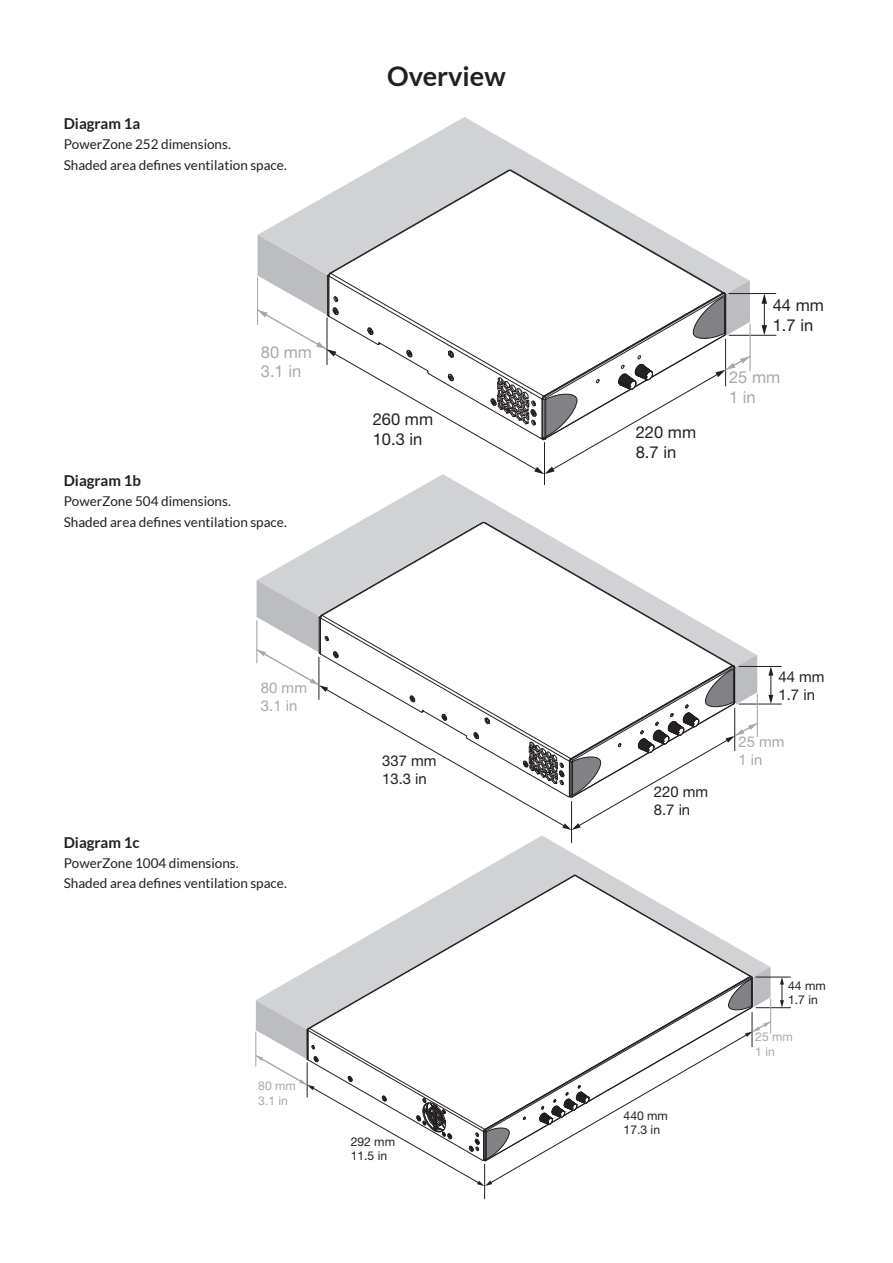
<style>
.page{position:relative;width:893px;height:1263px;background:#fff}
.page>*{position:absolute;margin:0;border:0;box-sizing:border-box;transform-origin:0 0}
.Main_Head{font:700 27px "Lato";color:#231f20}
.t1{font:16.5px/19.8px "Helvetica Neue LT Std";color:#231f20}
.t2{font:16.5px/19.8px "Helvetica Neue LT Std";color:#a8a9ad}
.Subhead_2{font:700 15px "Lato";color:#231f20}
.t3{font:14.85px/17.9px "Helvetica Neue LT Std";color:#231f20}
.t4{font:14.85px/17.9px "Helvetica Neue LT Std";color:#a8a9ad}
.Subhead_2-2{font:13.5px/20.2px "Lato";color:#231f20}
.t5{font:12.15px/14.5px "Helvetica Neue LT Std";color:#231f20}
.t6{font:12.15px/14.5px "Helvetica Neue LT Std";color:#a8a9ad}
</style>
<div class="page">
<hr style="left:571px;top:801px;width:1px;height:41px;background:#231f20">
<hr style="left:739px;top:704px;width:42px;height:1px;background:#231f20">
<svg style="left:768px;top:667px;width:5px;height:37px"></svg>
<hr style="left:256px;top:621px;width:1px;height:42px;background:#a8a9ad">
<svg style="left:361px;top:474px;width:163px;height:47px"></svg>
<hr style="left:757px;top:694px;width:1px;height:42px;background:#a8a9ad">
<hr style="left:739px;top:666px;width:42px;height:1px;background:#231f20">
<svg style="left:257px;top:521px;width:500px;height:309px"></svg>
<hr style="left:756px;top:1007px;width:34px;height:1px;background:#231f20">
<svg style="left:780px;top:978px;width:4px;height:30px"></svg>
<hr style="left:484px;top:1164px;width:1px;height:35px;background:#231f20">
<hr style="left:255px;top:1032px;width:1px;height:34px;background:#a8a9ad">
<svg style="left:475px;top:835px;width:133px;height:39px"></svg>
<hr style="left:756px;top:977px;width:34px;height:1px;background:#231f20">
<svg style="left:256px;top:874px;width:515px;height:312px"></svg>
<hr style="left:257px;top:278px;width:1px;height:47px;background:#a8a9ad">
<hr style="left:544px;top:442px;width:1px;height:43px;background:#231f20">
<hr style="left:729px;top:335px;width:47px;height:1px;background:#231f20">
<svg style="left:762px;top:294px;width:5px;height:41px"></svg>
<svg style="left:374px;top:117px;width:181px;height:52px"></svg>
<hr style="left:729px;top:293px;width:47px;height:1px;background:#231f20">
<svg style="left:258px;top:169px;width:492px;height:305px"></svg>
<p class="Subhead_2" style="left:64px;top:115px;width:78px">Diagram 1a</p>
<p class="Subhead_2-2" style="left:64px;top:134px;width:225px">PowerZone 252 dimensions.<br>Shaded area defines ventilation space.</p>
<p class="Main_Head" style="left:387px;top:60px;width:120px">Overview</p>
<p class="t2" style="left:261px;top:342px;width:53px">80 mm<br>3.1 in</p>
<p class="Subhead_2" style="left:64px;top:472px;width:79px">Diagram 1b</p>
<p class="Subhead_2-2" style="left:64px;top:491px;width:225px">PowerZone 504 dimensions.<br>Shaded area defines ventilation space.</p>
<p class="t4" style="left:261px;top:679px;width:48px">80 mm<br>3.1 in</p>
<p class="Subhead_2" style="left:64px;top:833px;width:78px">Diagram 1c</p>
<p class="Subhead_2-2" style="left:64px;top:853px;width:225px">PowerZone 1004 dimensions.<br>Shaded area defines ventilation space.</p>
<p class="t1" style="left:373px;top:409px;width:62px">260 mm<br>10.3 in</p>
<p class="t3" style="left:382px;top:752px;width:56px">337 mm<br>13.3 in</p>
<p class="t6" style="left:258px;top:1079px;width:39px">80 mm<br>3.1 in</p>
<p class="t5" style="left:351px;top:1134px;width:46px">292 mm<br>11.5 in</p>
<p class="t1" style="left:636px;top:422px;width:62px">220 mm<br>8.7 in</p>
<p class="t1" style="left:773px;top:295px;width:53px">44 mm<br>1.7 in</p>
<p class="t2" style="left:729px;top:367px;width:53px">25 mm<br>1 in</p>
<p class="t3" style="left:654px;top:783px;width:56px">220 mm<br>8.7 in</p>
<p class="t3" style="left:778px;top:667px;width:48px">44 mm<br>1.7 in</p>
<p class="t4" style="left:738px;top:733px;width:48px">25 mm<br>1 in</p>
<p class="t5" style="left:624px;top:1108px;width:46px">440 mm<br>17.3 in</p>
<p class="t5" style="left:788px;top:978px;width:39px">44 mm<br>1.7 in</p>
<p class="t6" style="left:755px;top:1029px;width:39px">25 mm<br>1 in</p>
</div>
